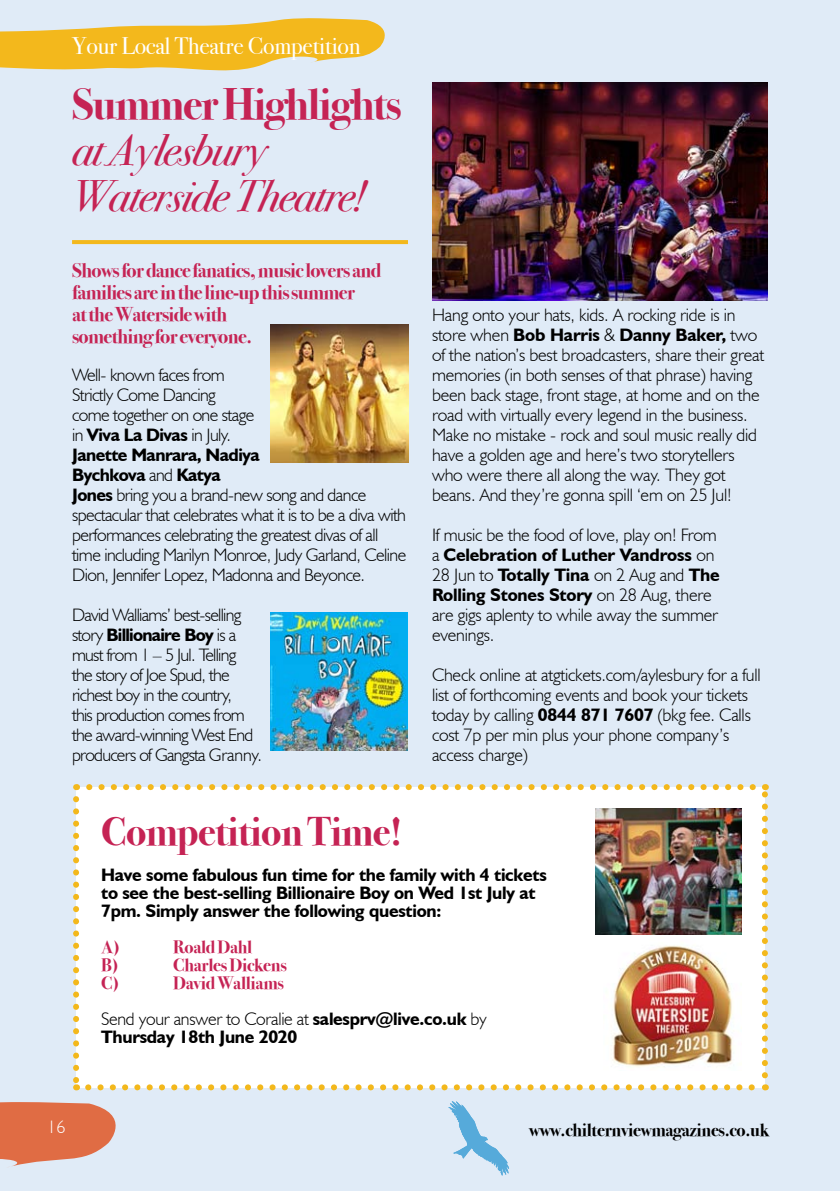
<style>
.page{position:relative;width:840px;height:1191px;background:#fff}
.page>*{position:absolute;margin:0;border:0;box-sizing:border-box;transform-origin:0 0}
.t1{font:italic 44px/46px "Bodoni Svty Two OSITCTT";letter-spacing:-.03em;color:#c52354}
.t2{font:700 44px "Bodoni Svty Two OSITCTT";letter-spacing:-.03em;color:#c52354}
.t3{font:700 40px "Bodoni Svty Two OSITCTT";letter-spacing:-.015em;color:#c52354}
.t4{font:24px "Bodoni Svty Two OSITCTT";letter-spacing:-.01em;color:#fff}
.t5{font:700 20px/22px "Bodoni Svty Two ITCTT";letter-spacing:-.03em;color:#c52354}
.t6{font:300 18px/20px "Humanist 521 BT";letter-spacing:-.01em;color:#000}
.t7{font:300 18px/20px "Humanist 521 BT";letter-spacing:-.03em;color:#000}
.t8{font:700 18px/18px "Humanist 521 BT";letter-spacing:-.015em;color:#000}
.t9{font:300 18px/20px "Humanist 521 BT";letter-spacing:-.04em;color:#000}
.t10{font:700 18px "Bodoni Svty Two ITCTT";letter-spacing:-.015em;color:#c52354}
.t11{font:700 18px "Bodoni Svty Two ITCTT";letter-spacing:-.015em;color:#000}
.t12{font:300 18px "Humanist 521 BT";color:#fff}
.s1{font-weight:700}
.s2{font-weight:300}
</style>
<div class="page">
<div style="left:0;top:0;width:839px;height:1191px;background:#e0ebf7"></div>
<div style="left:76px;top:787px;width:688px;height:300px;background:#fff"></div>
<svg style="left:88px;top:1084px;width:670px;height:6px"></svg>
<svg style="left:73px;top:799px;width:6px;height:291px"></svg>
<svg style="left:761px;top:784px;width:6px;height:291px"></svg>
<svg style="left:76px;top:784px;width:676px;height:6px"></svg>
<svg style="left:72px;top:240px;width:336px;height:4px"></svg>
<svg style="left:0;top:18px;width:385px;height:53px"></svg>
<img style="left:270px;top:613px;width:138px;height:137px">
<img style="left:432px;top:82px;width:335px;height:218px">
<svg style="left:0;top:1102px;width:116px;height:64px"></svg>
<svg style="left:448px;top:1101px;width:61px;height:74px"></svg>
<img style="left:612px;top:945px;width:121px;height:122px">
<img style="left:595px;top:808px;width:146px;height:126px">
<img style="left:270px;top:325px;width:138px;height:137px">
<h3 class="t4" style="left:72px;top:31px;width:290px">Your Local Theatre Competition</h3>
<h1 class="t2" style="left:72px;top:78px;width:331px">Summer Highlights</h1>
<h1 class="t1" style="left:72px;top:127px;width:294px">atAylesbury<br>Waterside Theatre!</h1>
<p class="t5" style="left:72px;top:257px;width:310px">Shows for dance fanatics, music lovers and families are in the line-up this summer<br>at the Waterside with<br>something for everyone.</p>
<p class="t7" style="left:72px;top:364px;width:335px">Well- known faces from<br>Strictly Come Dancing<br>come together on one stage<br>in <span class="s1">Viva La Divas</span> in July.<br><span class="s1">Janette Manrara, Nadiya<br>Bychkova</span> and <span class="s1">Katya<br>Jones</span> bring you a brand-new song and dance spectacular that celebrates what it is to be a diva with performances celebrating the greatest divas of all time including Marilyn Monroe, Judy Garland, Celine Dion, Jennifer Lopez, Madonna and Beyonce.</p>
<p class="t9" style="left:72px;top:604px;width:191px">David Walliams’ best-selling story <span class="s1">Billionaire Boy</span> is a must from 1 – 5 Jul. Telling<br>the story of Joe Spud, the richest boy in the country,<br>this production comes from the award-winning West End producers of Gangsta Granny.</p>
<p class="t6" style="left:432px;top:304px;width:333px">Hang onto your hats, kids. A rocking ride is in store when <span class="s1">Bob Harris</span> &amp; <span class="s1">Danny Baker,</span> two of the nation’s best broadcasters, share their great memories (in both senses of that phrase) having been back stage, front stage, at home and on the road with virtually every legend in the business.<br>Make no mistake - rock and soul music really did have a golden age and here’s two storytellers who were there all along the way. They got beans. And they’re gonna spill ‘em on 25 Jul!</p>
<p class="t6" style="left:432px;top:524px;width:289px">If music be the food of love, play on! From a <span class="s1">Celebration of Luther Vandross</span> on 28 Jun to <span class="s1">Totally Tina</span> on 2 Aug and <span class="s1">The Rolling Stones Story</span> on 28 Aug, there are gigs aplenty to while away the summer evenings.</p>
<p class="t6" style="left:432px;top:664px;width:330px">Check online at atgtickets.com/aylesbury for a full list of forthcoming events and book your tickets today by calling <span class="s1">0844 871 7607</span> (bkg fee. Calls cost 7p per min plus your phone company’s access charge)</p>
<h2 class="t3" style="left:101px;top:808px;width:302px">Competition Time!</h2>
<p class="t8" style="left:101px;top:865px;width:447px">Have some fabulous fun time for the family with 4 tickets to see the best-selling Billionaire Boy on Wed 1st July at<br>7pm. Simply answer the following question:</p>
<p class="t10" style="left:101px;top:932px;width:20px">A)</p>
<p class="t10" style="left:173px;top:932px;width:81px">Roald Dahl</p>
<p class="t10" style="left:101px;top:950px;width:19px">B)</p>
<p class="t10" style="left:173px;top:950px;width:115px">Charles Dickens</p>
<p class="t10" style="left:101px;top:968px;width:20px">C)</p>
<p class="t10" style="left:173px;top:968px;width:112px">David Walliams</p>
<p class="t8" style="left:101px;top:1009px;width:387px"><span class="s2">Send your answer to Coralie at</span> salesprv@live.co.uk <span class="s2">by<br></span>Thursday 18th June 2020</p>
<p class="t12" style="left:47px;top:1115px;width:20px">16</p>
<p class="t11" style="left:529px;top:1114px;width:241px">www.chilternviewmagazines.co.uk</p>
</div>
